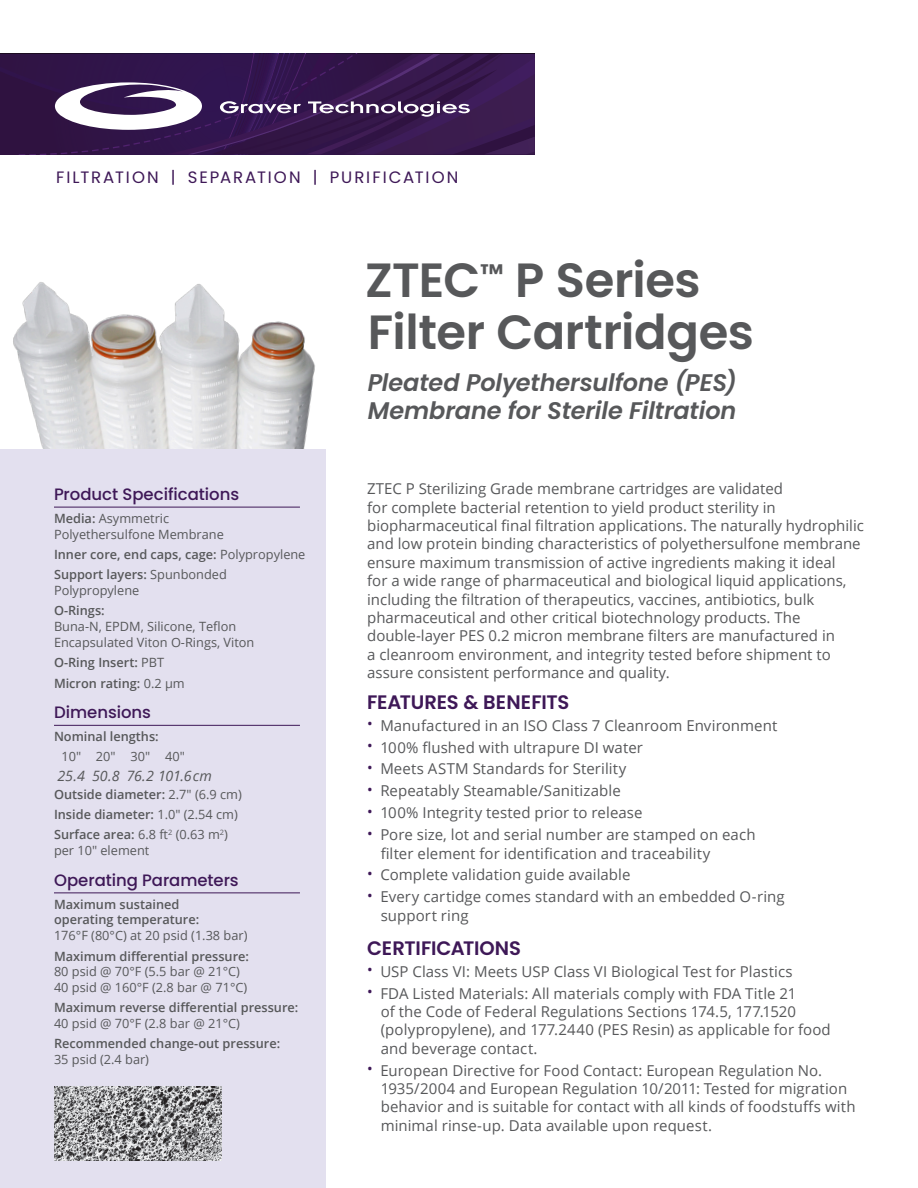
<style>
.page{position:relative;width:918px;height:1188px;background:#fff}
.page>*{position:absolute;margin:0;border:0;box-sizing:border-box;transform-origin:0 0}
.headline_name{font:600 48px/52.5px "Poppins";letter-spacing:-.01em;color:#57585a}
.subhead{font:italic 600 24px/28.5px "Poppins";letter-spacing:-.005em;color:#57585a}
.body_subhead_xs{font:600 19.5px "Poppins";letter-spacing:-.01em;color:#3e1857}
.sidebar_purple_heading{font:500 16.5px "Poppins";color:#3e1857}
.t1{font:16.5px "Poppins";letter-spacing:.115em;color:#3e1857}
.body_copy{font:15px/18.3px "Open Sans";color:#57585a}
.sidebar_table__lengths_cm{font:italic 14.25px "Open Sans";color:#57585a}
.sidebar_subhead{font:600 12.75px/15.8px "Open Sans";color:#57585a}
.sidebar_body{font:12.75px/15.8px "Open Sans";color:#57585a}
.sidebar_subhead-2{font:12.75px/15.8px "Open Sans";color:#57585a}
.sidebar_category_after_table{font:600 12.75px "Open Sans";color:#57585a}
.sidebar_body-2{font:600 12.75px "Open Sans";color:#57585a}
.sidebar_table__lengths_in{font:12.75px "Open Sans";color:#57585a}
.s1{font-weight:600}
.s2{font-weight:400}
.s3{color:#3e1857}
</style>
<div class="page">
<svg style="left:0;top:54px;width:535px;height:100px;background:#44295a"></svg>
<img style="left:13px;top:282px;width:313px;height:391px">
<div style="left:0;top:449px;width:325px;height:739px;background:#e3e0ef"></div>
<img style="left:54px;top:1087px;width:167px;height:74px">
<hr style="left:54px;top:507px;width:246px;height:1px;background:#3e1857">
<hr style="left:54px;top:725px;width:246px;height:1px;background:#3e1857">
<hr style="left:54px;top:893px;width:246px;height:1px;background:#3e1857">
<p class="t1" style="left:56px;top:167px;width:404px">FILTRATION | SEPARATION | PURIFICATION</p>
<p class="sidebar_purple_heading" style="left:54px;top:485px;width:187px">Product Specifications</p>
<p class="sidebar_subhead-2" style="left:54px;top:510px;width:171px"><span class="s1">Media:</span> Asymmetric<br>Polyethersulfone Membrane</p>
<p class="sidebar_subhead" style="left:54px;top:546px;width:253px">Inner core, end caps, cage: <span class="s2">Polypropylene</span></p>
<p class="sidebar_subhead-2" style="left:54px;top:567px;width:174px"><span class="s1">Support layers:</span> Spunbonded<br>Polypropylene</p>
<p class="sidebar_subhead" style="left:54px;top:603px;width:52px">O-Rings:</p>
<p class="sidebar_body" style="left:54px;top:618px;width:202px">Buna-N, EPDM, Silicone, Teflon<br>Encapsulated Viton O-Rings, Viton</p>
<p class="sidebar_body-2" style="left:54px;top:654px;width:112px">O-Ring Insert: <span class="s2">PBT</span></p>
<p class="sidebar_subhead" style="left:54px;top:675px;width:132px">Micron rating: <span class="s2">0.2 µm</span></p>
<p class="sidebar_purple_heading" style="left:54px;top:703px;width:99px">Dimensions</p>
<p class="sidebar_subhead" style="left:54px;top:728px;width:106px">Nominal lengths:</p>
<p class="sidebar_table__lengths_in" style="left:61px;top:748px;width:21px">10"</p>
<p class="sidebar_table__lengths_in" style="left:96px;top:748px;width:21px">20"</p>
<p class="sidebar_table__lengths_in" style="left:131px;top:748px;width:21px">30"</p>
<p class="sidebar_table__lengths_in" style="left:165px;top:748px;width:21px">40"</p>
<p class="sidebar_table__lengths_cm" style="left:57px;top:766px;width:29px">25.4</p>
<p class="sidebar_table__lengths_cm" style="left:92px;top:766px;width:29px">50.8</p>
<p class="sidebar_table__lengths_cm" style="left:127px;top:766px;width:87px">76.2 101.6cm</p>
<p class="sidebar_category_after_table" style="left:54px;top:785px;width:189px">Outside diameter: <span class="s2">2.7" (6.9 cm)</span></p>
<p class="sidebar_subhead" style="left:54px;top:806px;width:185px">Inside diameter: <span class="s2">1.0" (2.54 cm)</span></p>
<p class="sidebar_subhead-2" style="left:54px;top:827px;width:175px"><span class="s1">Surface area:</span> 6.8 ft<sup>2</sup> (0.63 m<sup>2</sup>) per 10" element</p>
<p class="sidebar_purple_heading" style="left:54px;top:871px;width:186px">Operating Parameters</p>
<p class="sidebar_subhead" style="left:54px;top:896px;width:147px">Maximum sustained operating temperature:</p>
<p class="sidebar_body" style="left:54px;top:927px;width:195px">176°F (80°C) at 20 psid (1.38 bar)</p>
<p class="sidebar_subhead" style="left:54px;top:948px;width:197px">Maximum differential pressure:</p>
<p class="sidebar_body" style="left:54px;top:963px;width:187px">80 psid @ 70°F (5.5 bar @ 21°C)</p>
<p class="sidebar_body" style="left:54px;top:979px;width:195px">40 psid @ 160°F (2.8 bar @ 71°C)</p>
<p class="sidebar_subhead" style="left:54px;top:1000px;width:246px">Maximum reverse differential pressure:</p>
<p class="sidebar_body" style="left:54px;top:1015px;width:187px">40 psid @ 70°F (2.8 bar @ 21°C)</p>
<p class="sidebar_subhead" style="left:54px;top:1036px;width:228px">Recommended change-out pressure:</p>
<p class="sidebar_body" style="left:54px;top:1051px;width:97px">35 psid (2.4 bar)</p>
<p class="headline_name" style="left:365px;top:254px;width:390px">ZTEC<sup>™</sup> P Series<br>Filter Cartridges</p>
<p class="subhead" style="left:368px;top:368px;width:371px">Pleated Polyethersulfone (PES)<br>Membrane for Sterile Filtration</p>
<p class="body_copy" style="left:367px;top:479px;width:498px">ZTEC P Sterilizing Grade membrane cartridges are validated<br>for complete bacterial retention to yield product sterility in biopharmaceutical final filtration applications. The naturally hydrophilic and low protein binding characteristics of polyethersulfone membrane ensure maximum transmission of active ingredients making it ideal<br>for a wide range of pharmaceutical and biological liquid applications, including the filtration of therapeutics, vaccines, antibiotics, bulk pharmaceutical and other critical biotechnology products. The double-layer PES 0.2 micron membrane filters are manufactured in<br>a cleanroom environment, and integrity tested before shipment to assure consistent performance and quality.</p>
<p class="body_subhead_xs" style="left:367px;top:691px;width:204px">FEATURES &amp; BENEFITS</p>
<p class="body_copy" style="left:367px;top:716px;width:412px"><span class="s3">•</span> Manufactured in an ISO Class 7 Cleanroom Environment</p>
<p class="body_copy" style="left:367px;top:738px;width:277px"><span class="s3">•</span> 100% flushed with ultrapure DI water</p>
<p class="body_copy" style="left:367px;top:760px;width:261px"><span class="s3">•</span> Meets ASTM Standards for Sterility</p>
<p class="body_copy" style="left:367px;top:781px;width:255px"><span class="s3">•</span> Repeatably Steamable/Sanitizable</p>
<p class="body_copy" style="left:367px;top:803px;width:277px"><span class="s3">•</span> 100% Integrity tested prior to release</p>
<p class="body_copy" style="left:381px;top:825px;width:376px;text-indent:-14px"><span class="s3">•</span> Pore size, lot and serial number are stamped on each filter element for identification and traceability</p>
<p class="body_copy" style="left:367px;top:865px;width:265px"><span class="s3">•</span> Complete validation guide available</p>
<p class="body_copy" style="left:381px;top:887px;width:406px;text-indent:-14px"><span class="s3">•</span> Every cartidge comes standard with an embedded O-ring support ring</p>
<p class="body_subhead_xs" style="left:367px;top:937px;width:155px">CERTIFICATIONS</p>
<p class="body_copy" style="left:367px;top:962px;width:427px"><span class="s3">•</span> USP Class VI: Meets USP Class VI Biological Test for Plastics</p>
<p class="body_copy" style="left:381px;top:984px;width:452px;text-indent:-14px"><span class="s3">•</span> FDA Listed Materials: All materials comply with FDA Title 21<br>of the Code of Federal Regulations Sections 174.5, 177.1520 (polypropylene), and 177.2440 (PES Resin) as applicable for food and beverage contact.</p>
<p class="body_copy" style="left:381px;top:1061px;width:476px;text-indent:-14px"><span class="s3">•</span> European Directive for Food Contact: European Regulation No.<br>1935/2004 and European Regulation 10/2011: Tested for migration behavior and is suitable for contact with all kinds of foodstuffs with minimal rinse-up. Data available upon request.</p>
</div>
